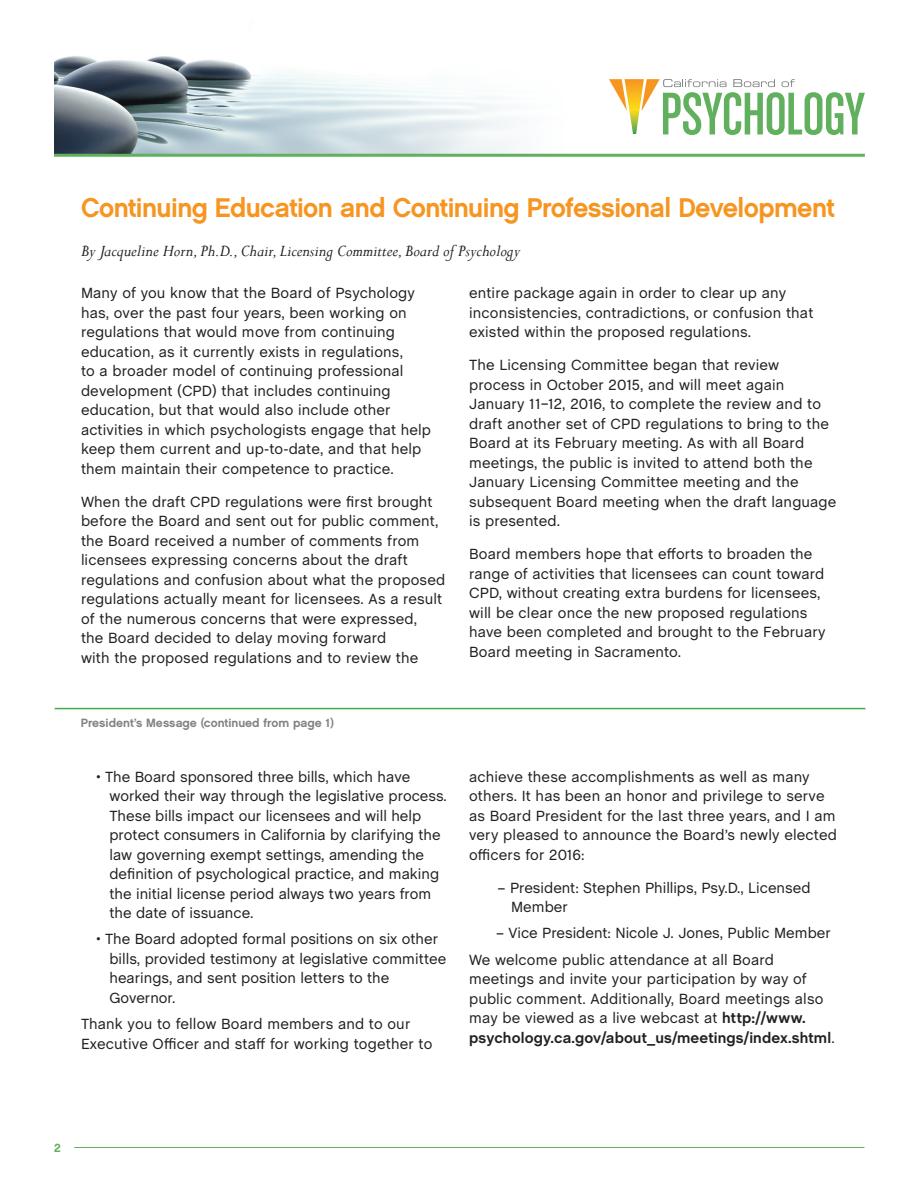
<style>
.page{position:relative;width:918px;height:1188px;background:#fff}
.page>*{position:absolute;margin:0;border:0;box-sizing:border-box;transform-origin:0 0}
.t1{font:27px "Chalet New York Nineteen Sixty";letter-spacing:-.02em;color:#f79521}
.t2{font:italic 18px "Perpetua";color:#231f20}
.t3{font:15px/19.5px "Chalet";letter-spacing:.01em;color:#231f20}
.t4{font:12px "Chalet New York Nineteen Sixty";color:#818285}
.t5{font:12px "Chalet New York Nineteen Sixty";color:#60b05e}
.s1{font-weight:700}
</style>
<div class="page">
<img style="left:54px;top:56px;width:648px;height:98px">
<svg style="left:609px;top:79px;width:256px;height:56px"></svg>
<hr style="left:54px;top:154px;width:811px;height:3px;background:#60b05e">
<hr style="left:74px;top:1147px;width:790px;height:1px;background:#60b05e">
<hr style="left:55px;top:708px;width:810px;height:1px;background:#40ae49">
<h1 class="t1" style="left:81px;top:191px;width:755px">Continuing Education and Continuing Professional Development</h1>
<p class="t2" style="left:81px;top:240px;width:441px">By Jacqueline Horn, Ph.D., Chair, Licensing Committee, Board of Psychology</p>
<p class="t3" style="left:81px;top:283px;width:352px">Many of you know that the Board of Psychology has, over the past four years, been working on regulations that would move from continuing education, as it currently exists in regulations,<br>to a broader model of continuing professional development (CPD) that includes continuing education, but that would also include other activities in which psychologists engage that help keep them current and up-to-date, and that help them maintain their competence to practice.</p>
<p class="t3" style="left:81px;top:492px;width:366px">When the draft CPD regulations were first brought before the Board and sent out for public comment, the Board received a number of comments from licensees expressing concerns about the draft regulations and confusion about what the proposed regulations actually meant for licensees. As a result of the numerous concerns that were expressed,<br>the Board decided to delay moving forward<br>with the proposed regulations and to review the</p>
<p class="t3" style="left:469px;top:283px;width:346px">entire package again in order to clear up any inconsistencies, contradictions, or confusion that existed within the proposed regulations.</p>
<p class="t3" style="left:469px;top:355px;width:369px">The Licensing Committee began that review process in October 2015, and will meet again January 11–12, 2016, to complete the review and to draft another set of CPD regulations to bring to the Board at its February meeting. As with all Board meetings, the public is invited to attend both the January Licensing Committee meeting and the subsequent Board meeting when the draft language is presented.</p>
<p class="t3" style="left:469px;top:544px;width:358px">Board members hope that efforts to broaden the range of activities that licensees can count toward CPD, without creating extra burdens for licensees, will be clear once the new proposed regulations have been completed and brought to the February Board meeting in Sacramento.</p>
<p class="t4" style="left:81px;top:715px;width:255px">President’s Message (continued from page 1)</p>
<p class="t3" style="left:110px;top:767px;width:339px;text-indent:-14px">• The Board sponsored three bills, which have worked their way through the legislative process.<br>These bills impact our licensees and will help protect consumers in California by clarifying the law governing exempt settings, amending the definition of psychological practice, and making the initial license period always two years from the date of issuance.</p>
<p class="t3" style="left:110px;top:929px;width:338px;text-indent:-14px">• The Board adopted formal positions on six other bills, provided testimony at legislative committee hearings, and sent position letters to the Governor.</p>
<p class="t3" style="left:81px;top:1014px;width:353px">Thank you to fellow Board members and to our<br>Executive Officer and staff for working together to</p>
<p class="t3" style="left:469px;top:767px;width:369px">achieve these accomplishments as well as many others. It has been an honor and privilege to serve as Board President for the last three years, and I am very pleased to announce the Board’s newly elected officers for 2016:</p>
<p class="t3" style="left:511px;top:878px;width:301px;text-indent:-14px">– President: Stephen Phillips, Psy.D., Licensed<br>Member</p>
<p class="t3" style="left:469px;top:920px;width:363px;line-height:26.2px;text-indent:27px">– Vice President: Nicole J. Jones, Public Member<br>We welcome public attendance at all Board</p>
<p class="t3" style="left:469px;top:969px;width:367px">meetings and invite your participation by way of public comment. Additionally, Board meetings also may be viewed as a live webcast at <span class="s1">http://www. psychology.ca.gov/about_us/meetings/index.shtml</span>.</p>
<p class="t5" style="left:54px;top:1140px;width:8px">2</p>
</div>
